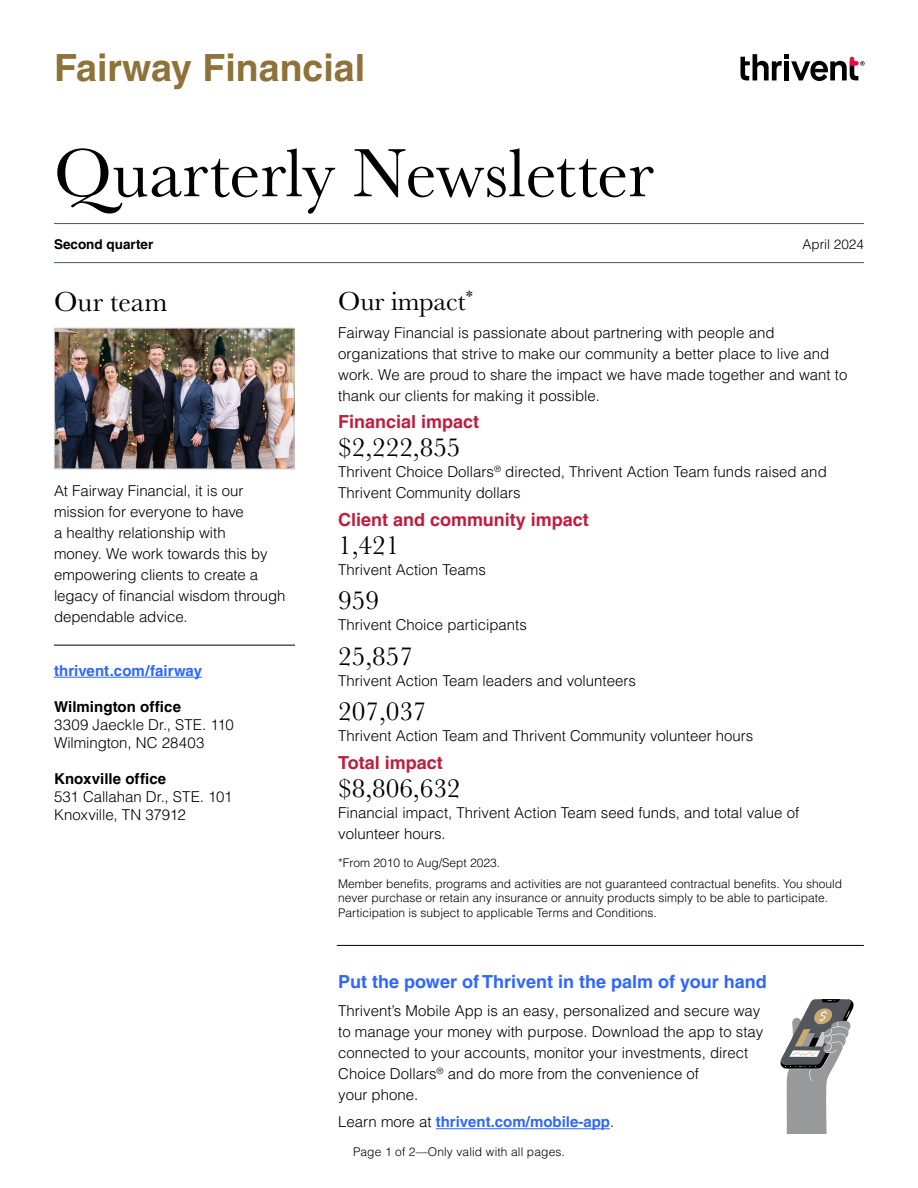
<style>
.page{position:relative;width:918px;height:1188px;background:#fff}
.page>*{position:absolute;margin:0;border:0;box-sizing:border-box;transform-origin:0 0}
.t1{font:70.5px "Baskerville URW";color:#000}
.t2{font:700 37.5px "Helvetica LT Pro";color:#8e723a}
.t3{font:28.5px "Baskerville URW";letter-spacing:.005em;color:#000}
.t4{font:27px "Baskerville URW";color:#000}
.t5{font:700 18px "Helvetica LT Pro";color:#be1d3d}
.t6{font:700 18px "Helvetica LT Pro";color:#2e66ff}
.t7{font:300 15px/21px "Helvetica LT Pro";color:#000}
.t8{font:700 15px "Helvetica LT Pro";color:#2e66ff}
.t9{font:700 15px "Helvetica LT Pro";letter-spacing:.005em;color:#000}
.t10{font:700 13.5px "Helvetica LT Pro";color:#000}
.t11{font:300 13.5px "Helvetica LT Pro";color:#000}
.t12{font:300 12px/21.1px "Helvetica LT Pro";color:#000}
.s1{font-weight:300;color:#000}
</style>
<div class="page">
<hr style="left:436px;top:1128px;width:174px;height:1px;background:#2e66ff">
<hr style="left:54px;top:223px;width:810px;height:1px;background:#485865">
<hr style="left:54px;top:262px;width:810px;height:1px;background:#485865">
<svg style="left:740px;top:54px;width:125px;height:27px"></svg>
<hr style="left:54px;top:677px;width:148px;height:1px;background:#2e66ff">
<img style="left:56px;top:330px;width:236px;height:137px">
<div style="left:54px;top:328px;width:240px;height:141px;border:1px solid #ccc"></div>
<hr style="left:54px;top:645px;width:241px;height:1px;background:#000">
<hr style="left:337px;top:945px;width:527px;height:1px;background:#000">
<svg style="left:780px;top:999px;width:74px;height:135px"></svg>
<h2 class="t2" style="left:54px;top:45px;width:313px">Fairway Financial</h2>
<h1 class="t1" style="left:54px;top:125px;width:601px">Quarterly Newsletter</h1>
<p class="t10" style="left:54px;top:236px;width:101px">Second quarter</p>
<p class="t11" style="left:802px;top:236px;width:63px">April 2024</p>
<h3 class="t3" style="left:54px;top:282px;width:115px">Our team</h3>
<p class="t7" style="left:54px;top:480px;width:233px">At Fairway Financial, it is our mission for everyone to have<br>a healthy relationship with<br>money. We work towards this by empowering clients to create a legacy of financial wisdom through dependable advice.</p>
<p class="t8" style="left:54px;top:661px;width:150px">thrivent.com/fairway</p>
<p class="t9" style="left:54px;top:697px;width:129px">Wilmington office</p>
<p class="t7" style="left:54px;top:715px;width:181px;line-height:18px">3309 Jaeckle Dr., STE. 110<br>Wilmington, NC 28403</p>
<p class="t9" style="left:54px;top:769px;width:114px">Knoxville office</p>
<p class="t7" style="left:54px;top:787px;width:180px;line-height:18px">531 Callahan Dr., STE. 101<br>Knoxville, TN 37912</p>
<h3 class="t4" style="left:338px;top:283px;width:136px">Our impact<sup>*</sup></h3>
<p class="t7" style="left:338px;top:322px;width:511px">Fairway Financial is passionate about partnering with people and organizations that strive to make our community a better place to live and work. We are proud to share the impact we have made together and want to thank our clients for making it possible.</p>
<p class="t5" style="left:338px;top:411px;width:143px">Financial impact</p>
<h3 class="t4" style="left:338px;top:429px;width:124px">$2,222,855</h3>
<p class="t7" style="left:338px;top:461px;width:490px">Thrivent Choice Dollars<sup>®</sup> directed, Thrivent Action Team funds raised and<br>Thrivent Community dollars</p>
<p class="t5" style="left:338px;top:509px;width:252px">Client and community impact</p>
<h3 class="t4" style="left:338px;top:527px;width:63px">1,421</h3>
<p class="t7" style="left:338px;top:559px;width:149px">Thrivent Action Teams</p>
<h3 class="t4" style="left:338px;top:582px;width:42px">959</h3>
<p class="t7" style="left:338px;top:614px;width:190px">Thrivent Choice participants</p>
<h3 class="t4" style="left:338px;top:638px;width:76px">25,857</h3>
<p class="t7" style="left:338px;top:670px;width:299px">Thrivent Action Team leaders and volunteers</p>
<h3 class="t4" style="left:338px;top:693px;width:90px">207,037</h3>
<p class="t7" style="left:338px;top:725px;width:417px">Thrivent Action Team and Thrivent Community volunteer hours</p>
<p class="t5" style="left:338px;top:752px;width:106px">Total impact</p>
<h3 class="t4" style="left:338px;top:770px;width:124px">$8,806,632</h3>
<p class="t7" style="left:338px;top:802px;width:463px">Financial impact, Thrivent Action Team seed funds, and total value of volunteer hours.</p>
<p class="t12" style="left:338px;top:852px;width:505px">*From 2010 to Aug/Sept 2023.<br>Member benefits, programs and activities are not guaranteed contractual benefits. You should</p>
<p class="t12" style="left:338px;top:891px;width:491px;line-height:14.4px">never purchase or retain any insurance or annuity products simply to be able to participate.<br>Participation is subject to applicable Terms and Conditions.</p>
<p class="t6" style="left:338px;top:970px;width:430px">Put the power of Thrivent in the palm of your hand</p>
<p class="t7" style="left:338px;top:1000px;width:427px">Thrivent’s Mobile App is an easy, personalized and secure way to manage your money with purpose. Download the app to stay connected to your accounts, monitor your investments, direct Choice Dollars<sup>®</sup> and do more from the convenience of<br>your phone.</p>
<p class="t8" style="left:338px;top:1113px;width:277px"><span class="s1">Learn more at</span> thrivent.com/mobile-app<span class="s1">.</span></p>
<p class="t12" style="left:353px;top:1141px;width:213px">Page 1 of 2—Only valid with all pages.</p>
</div>
